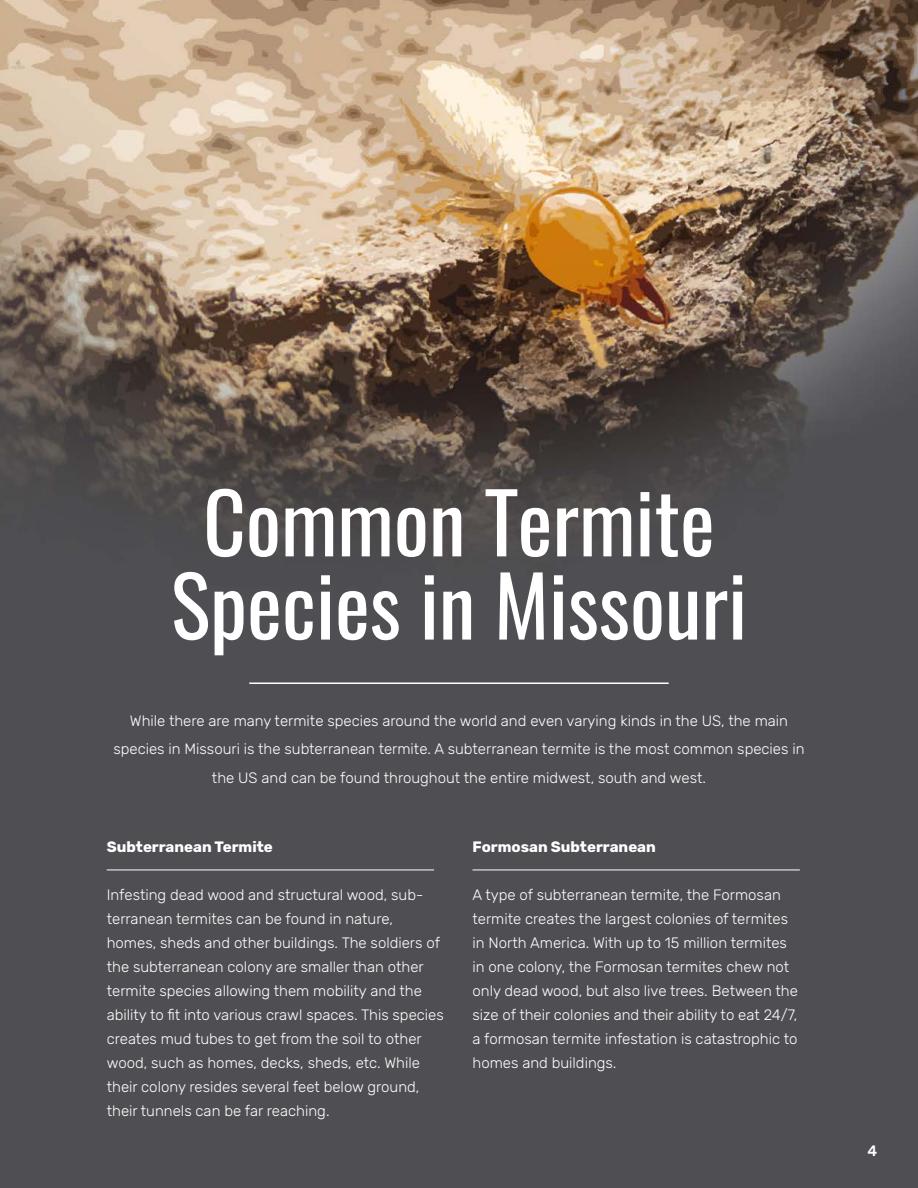
<style>
.page{position:relative;width:918px;height:1188px;background:#fff}
.page>*{position:absolute;margin:0;border:0;box-sizing:border-box;transform-origin:0 0}
.t1{font:82.95px "Oswald";color:#fff}
.t2{font:300 15px/24px "Rubik";color:#fff}
.t3{font:700 15px "Rubik";color:#fff}
.t4{font:500 15px "Rubik";color:#fff}
</style>
<div class="page">
<img style="left:0;top:0;width:918px;height:1188px">
<hr style="left:249px;top:682px;width:420px;height:2px;background:#fff">
<hr style="left:107px;top:870px;width:327px;height:1px;background:#fff">
<hr style="left:472px;top:870px;width:328px;height:1px;background:#fff">
<p class="t1" style="left:203px;top:449px;width:513px">Common Termite</p>
<p class="t1" style="left:171px;top:532px;width:578px">Species in Missouri</p>
<p class="t2" style="left:130px;top:709px;width:660px">While there are many termite species around the world and even varying kinds in the US, the main</p>
<p class="t2" style="left:113px;top:735px;width:693px;line-height:28.5px;text-align:center">species in Missouri is the subterranean termite. A subterranean termite is the most common species in the US and can be found throughout the entire midwest, south and west.</p>
<p class="t3" style="left:107px;top:838px;width:168px">Subterranean Termite</p>
<p class="t2" style="left:107px;top:883px;width:339px">Infesting dead wood and structural wood, sub&shy;terranean termites can be found in nature, homes, sheds and other buildings. The soldiers of the subterranean colony are smaller than other termite species allowing them mobility and the ability to fit into various crawl spaces. This species creates mud tubes to get from the soil to other wood, such as homes, decks, sheds, etc. While their colony resides several feet below ground, their tunnels can be far reaching.</p>
<p class="t3" style="left:472px;top:838px;width:185px">Formosan Subterranean</p>
<p class="t2" style="left:472px;top:883px;width:327px">A type of subterranean termite, the Formosan termite creates the largest colonies of termites in North America. With up to 15 million termites in one colony, the Formosan termites chew not only dead wood, but also live trees. Between the size of their colonies and their ability to eat 24/7, a formosan termite infestation is catastrophic to homes and buildings.</p>
<p class="t4" style="left:867px;top:1142px;width:11px">4</p>
</div>
